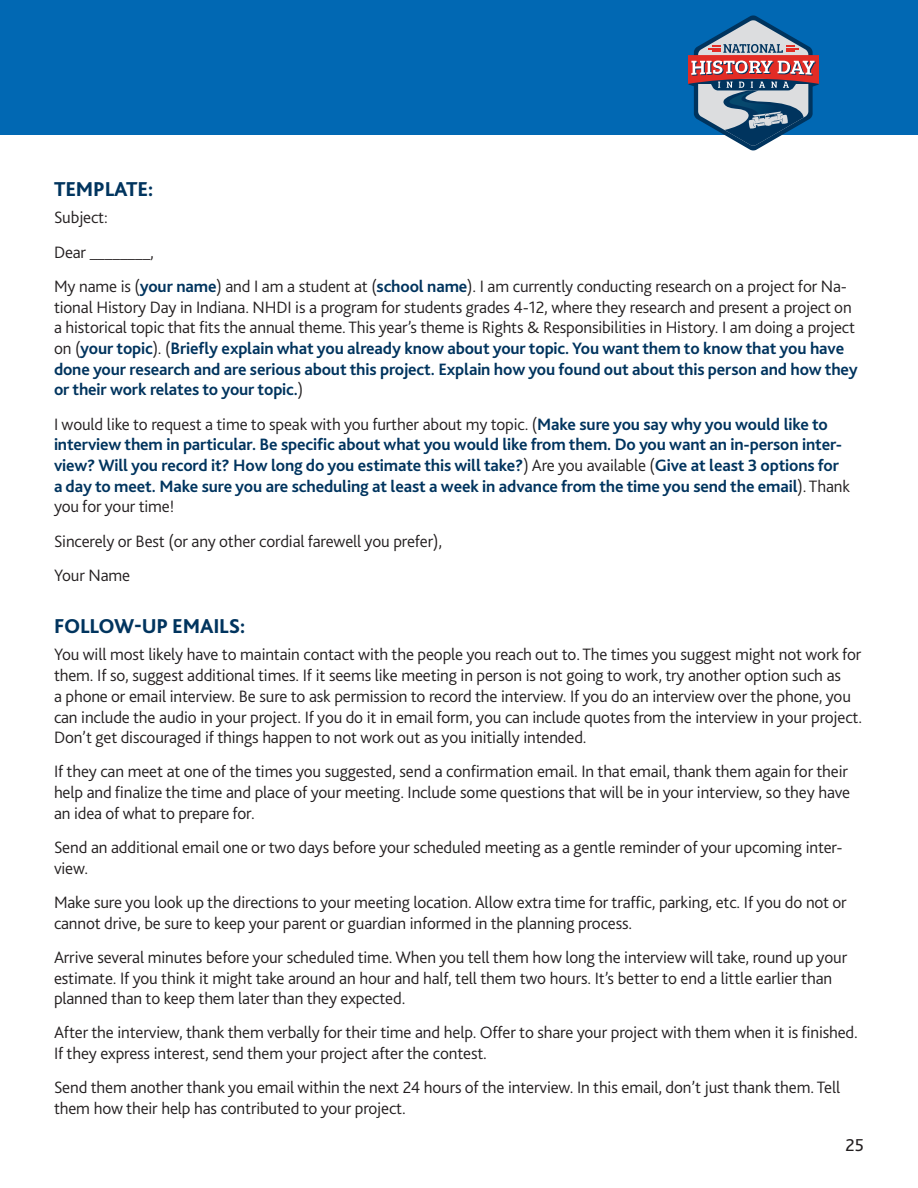
<style>
.page{position:relative;width:918px;height:1188px;background:#fff}
.page>*{position:absolute;margin:0;border:0;box-sizing:border-box;transform-origin:0 0}
.t1{font:800 21px "Bliss 2";letter-spacing:-.01em;color:#00345e}
.t2{font:18px "Bliss 2";color:#231f20}
.t3{font:300 17.25px/20.7px "Bliss 2";letter-spacing:-.01em;color:#231f20}
.t4{font:700 17.25px/20.7px "Bliss 2";letter-spacing:-.01em;color:#00345e}
.s1{font-weight:700;color:#00345e}
.s2{font-weight:300;color:#231f20}
</style>
<div class="page">
<div style="left:0;top:0;width:918px;height:135px;background:#0168b3"></div>
<svg style="left:688px;top:15px;width:131px;height:135px"></svg>
<p class="t1" style="left:54px;top:176px;width:101px">TEMPLATE:</p>
<p class="t3" style="left:54px;top:200px;width:795px;line-height:34.2px">Subject:<br>Dear ________,<br>My name is (<span class="s1">your name</span>) and I am a student at (<span class="s1">school name</span>). I am currently conducting research on a project for Na-</p>
<p class="t3" style="left:54px;top:296px;width:805px">tional History Day in Indiana. NHDI is a program for students grades 4-12, where they research and present a project on a historical topic that fits the annual theme. This year’s theme is Rights &amp; Responsibilities in History. I am doing a project on (<span class="s1">your topic</span>). (<span class="s1">Briefly explain what you already know about your topic. You want them to know that you have done your research and are serious about this project. Explain how you found out about this person and how they or their work relates to your topic.</span>)</p>
<p class="t4" style="left:54px;top:413px;width:797px"><span class="s2">I would like to request a time to speak with you further about my topic. (</span>Make sure you say why you would like to interview them in particular. Be specific about what you would like from them. Do you want an in-person inter&shy;view? Will you record it? How long do you estimate this will take?<span class="s2">) Are you available (</span>Give at least 3 options for a day to meet. Make sure you are scheduling at least a week in advance from the time you send the email<span class="s2">). Thank you for your time!</span></p>
<p class="t3" style="left:54px;top:523px;width:390px;line-height:34.2px">Sincerely or Best (or any other cordial farewell you prefer),<br>Your Name</p>
<p class="t1" style="left:54px;top:613px;width:193px">FOLLOW-UP EMAILS:</p>
<p class="t3" style="left:54px;top:644px;width:810px">You will most likely have to maintain contact with the people you reach out to. The times you suggest might not work for them. If so, suggest additional times. If it seems like meeting in person is not going to work, try another option such as<br>a phone or email interview. Be sure to ask permission to record the interview. If you do an interview over the phone, you can include the audio in your project. If you do it in email form, you can include quotes from the interview in your project.<br>Don’t get discouraged if things happen to not work out as you initially intended.</p>
<p class="t3" style="left:54px;top:761px;width:798px">If they can meet at one of the times you suggested, send a confirmation email. In that email, thank them again for their help and finalize the time and place of your meeting. Include some questions that will be in your interview, so they have an idea of what to prepare for.</p>
<p class="t3" style="left:54px;top:837px;width:790px">Send an additional email one or two days before your scheduled meeting as a gentle reminder of your upcoming inter&shy;view.</p>
<p class="t3" style="left:54px;top:891px;width:794px">Make sure you look up the directions to your meeting location. Allow extra time for traffic, parking, etc. If you do not or cannot drive, be sure to keep your parent or guardian informed in the planning process.</p>
<p class="t3" style="left:54px;top:946px;width:795px">Arrive several minutes before your scheduled time. When you tell them how long the interview will take, round up your estimate. If you think it might take around an hour and half, tell them two hours. It’s better to end a little earlier than planned than to keep them later than they expected.</p>
<p class="t3" style="left:54px;top:1022px;width:805px">After the interview, thank them verbally for their time and help. Offer to share your project with them when it is finished.<br>If they express interest, send them your project after the contest.</p>
<p class="t3" style="left:54px;top:1077px;width:788px">Send them another thank you email within the next 24 hours of the interview. In this email, don’t just thank them. Tell them how their help has contributed to your project.</p>
<p class="t2" style="left:845px;top:1134px;width:20px">25</p>
</div>
